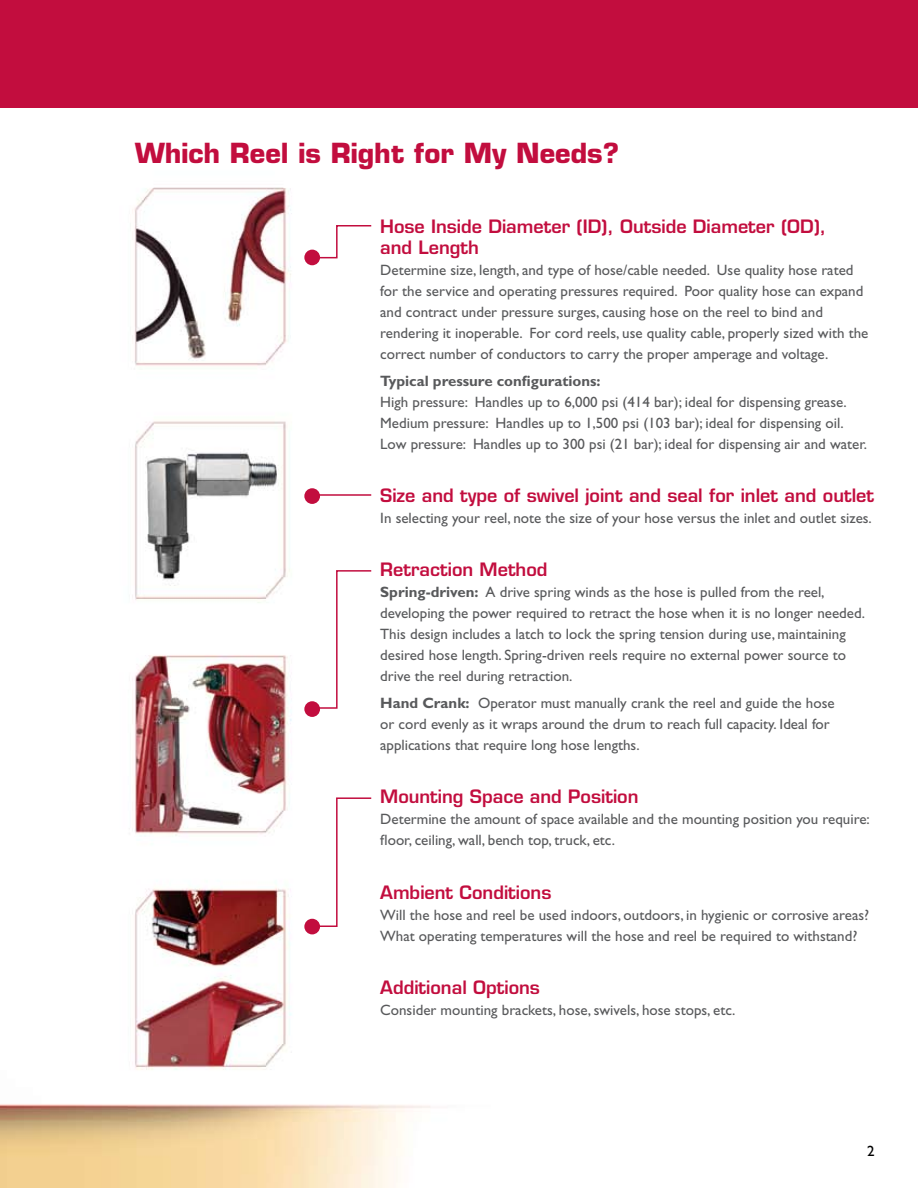
<style>
.page{position:relative;width:918px;height:1188px;background:#fff}
.page>*{position:absolute;margin:0;border:0;box-sizing:border-box;transform-origin:0 0}
.t1{font:700 27px "Eurostile";color:#c20d3e}
.t2{font:600 18px/21px "Eurostile";color:#c20d3e}
.t3{font:15px/21px "Gill Sans";color:#58595b}
.t4{font:700 15px "Gill Sans";color:#58595b}
.t5{font:15px "Gill Sans";color:#000}
.s1{font-weight:700}
</style>
<div class="page">
<img style="left:0;top:187px;width:431px;height:1001px">
<div style="left:0;top:0;width:918px;height:108px;background:#c20d3e"></div>
<div style="left:304px;top:250px;width:16px;height:15px;background:#c20d3e;border-radius:50%"></div>
<div style="left:304px;top:488px;width:16px;height:16px;background:#c20d3e;border-radius:50%"></div>
<svg style="left:317px;top:569px;width:56px;height:141px"></svg>
<div style="left:304px;top:701px;width:16px;height:16px;background:#c20d3e;border-radius:50%"></div>
<svg style="left:317px;top:797px;width:56px;height:131px"></svg>
<div style="left:304px;top:919px;width:16px;height:15px;background:#c20d3e;border-radius:50%"></div>
<svg style="left:317px;top:224px;width:56px;height:35px"></svg>
<hr style="left:316px;top:494px;width:55px;height:2px;background:#c20d3e">
<h1 class="t1" style="left:135px;top:137px;width:486px">Which Reel is Right for My Needs?</h1>
<p class="t2" style="left:380px;top:215px;width:448px">Hose Inside Diameter (ID), Outside Diameter (OD), and Length</p>
<p class="t3" style="left:380px;top:259px;width:490px">Determine size, length, and type of hose/cable needed. Use quality hose rated for the service and operating pressures required. Poor quality hose can expand and contract under pressure surges, causing hose on the reel to bind and rendering it inoperable. For cord reels, use quality cable, properly sized with the correct number of conductors to carry the proper amperage and voltage.</p>
<p class="t4" style="left:380px;top:372px;width:222px">Typical pressure configurations:</p>
<p class="t3" style="left:380px;top:391px;width:488px">High pressure: Handles up to 6,000 psi (414 bar); ideal for dispensing grease.<br>Medium pressure: Handles up to 1,500 psi (103 bar); ideal for dispensing oil.<br>Low pressure: Handles up to 300 psi (21 bar); ideal for dispensing air and water.</p>
<p class="t2" style="left:380px;top:485px;width:495px">Size and type of swivel joint and seal for inlet and outlet</p>
<p class="t3" style="left:380px;top:507px;width:493px">In selecting your reel, note the size of your hose versus the inlet and outlet sizes.</p>
<p class="t2" style="left:380px;top:559px;width:169px">Retraction Method</p>
<p class="t3" style="left:380px;top:582px;width:486px"><span class="s1">Spring-driven:</span> A drive spring winds as the hose is pulled from the reel, developing the power required to retract the hose when it is no longer needed.<br>This design includes a latch to lock the spring tension during use, maintaining desired hose length. Spring-driven reels require no external power source to drive the reel during retraction.</p>
<p class="t3" style="left:380px;top:693px;width:456px"><span class="s1">Hand Crank:</span> Operator must manually crank the reel and guide the hose or cord evenly as it wraps around the drum to reach full capacity. Ideal for applications that require long hose lengths.</p>
<p class="t2" style="left:380px;top:786px;width:260px">Mounting Space and Position</p>
<p class="t3" style="left:380px;top:809px;width:491px">Determine the amount of space available and the mounting position you require: floor, ceiling, wall, bench top, truck, etc.</p>
<p class="t2" style="left:380px;top:881px;width:173px">Ambient Conditions</p>
<p class="t3" style="left:380px;top:904px;width:490px">Will the hose and reel be used indoors, outdoors, in hygienic or corrosive areas?<br>What operating temperatures will the hose and reel be required to withstand?</p>
<p class="t2" style="left:380px;top:977px;width:161px">Additional Options</p>
<p class="t3" style="left:380px;top:999px;width:357px">Consider mounting brackets, hose, swivels, hose stops, etc.</p>
<p class="t5" style="left:867px;top:1142px;width:9px">2</p>
</div>
